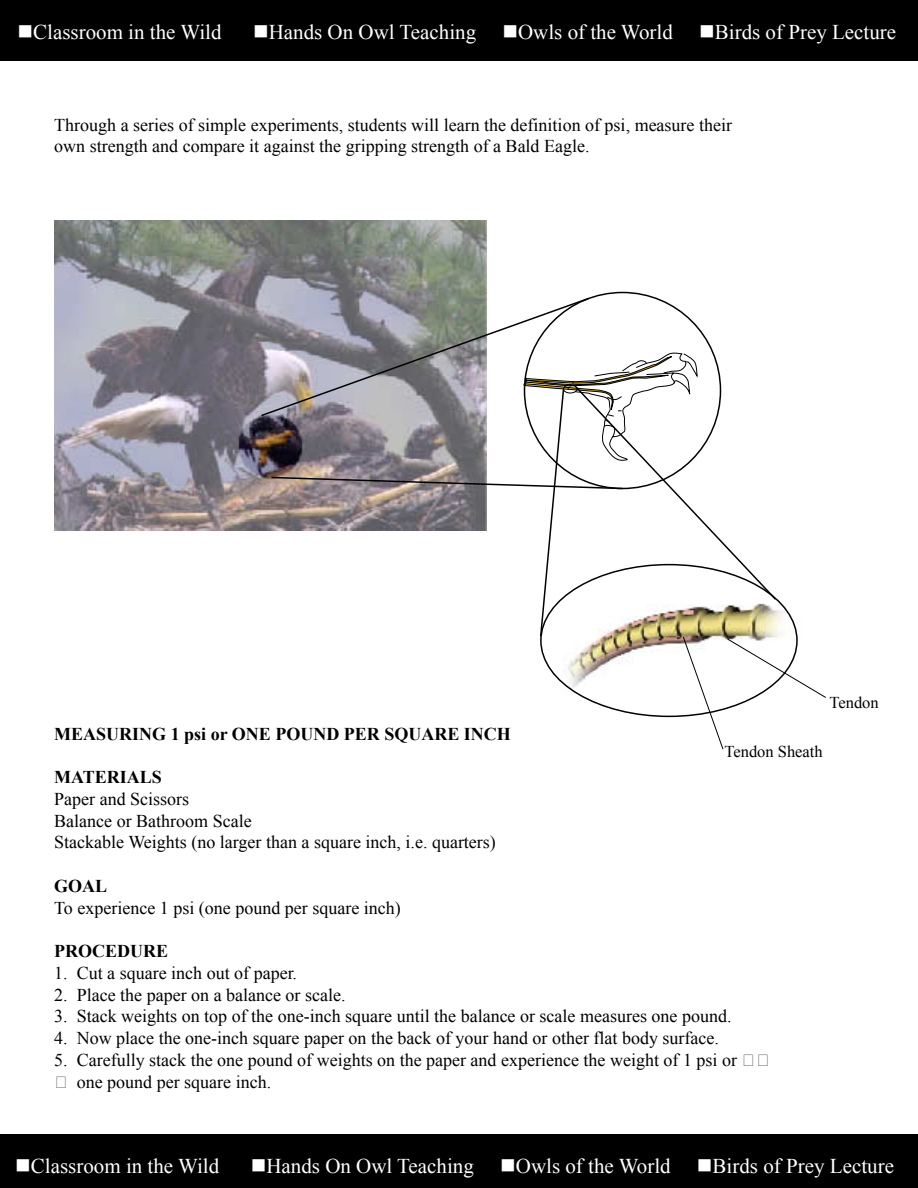
<style>
.page{position:relative;width:918px;height:1188px;background:#fff}
.page>*{position:absolute;margin:0;border:0;box-sizing:border-box;transform-origin:0 0}
.t1{font:21px "Times New Roman";color:#fff}
.t2{font:18px/21.8px "Times New Roman";color:#000}
.t3{font:700 18px "Times New Roman";color:#000}
.t4{font:16.5px "Times New Roman";color:#000}
</style>
<div class="page">
<div style="left:0;top:0;width:918px;height:61px;background:#000"></div>
<div style="left:0;top:1134px;width:918px;height:54px;background:#000"></div>
<img style="left:55px;top:220px;width:432px;height:311px">
<svg style="left:260px;top:297px;width:566px;height:453px"></svg>
<p class="t1" style="left:17px;top:25px;width:206px">■Classroom in the Wild</p>
<p class="t1" style="left:253px;top:25px;width:645px">■Hands On Owl Teaching ■Owls of the World ■Birds of Prey Lecture</p>
<p class="t2" style="left:54px;top:116px;width:679px">Through a series of simple experiments, students will learn the definition of psi, measure their own strength and compare it against the gripping strength of a Bald Eagle.</p>
<p class="t4" style="left:830px;top:697px;width:51px">Tendon</p>
<p class="t3" style="left:54px;top:728px;width:458px">MEASURING 1 psi or ONE POUND PER SQUARE INCH</p>
<p class="t3" style="left:54px;top:771px;width:109px">MATERIALS</p>
<p class="t2" style="left:54px;top:790px;width:443px">Paper and Scissors<br>Balance or Bathroom Scale<br>Stackable Weights (no larger than a square inch, i.e. quarters)</p>
<p class="t3" style="left:54px;top:880px;width:55px">GOAL</p>
<p class="t2" style="left:54px;top:899px;width:348px">To experience 1 psi (one pound per square inch)</p>
<p class="t3" style="left:54px;top:945px;width:115px">PROCEDURE</p>
<p class="t2" style="left:54px;top:964px;width:244px">1. Cut a square inch out of paper.</p>
<p class="t2" style="left:54px;top:986px;width:293px">2. Place the paper on a balance or scale.</p>
<p class="t2" style="left:54px;top:1007px;width:679px">3. Stack weights on top of the one-inch square until the balance or scale measures one pound.</p>
<p class="t2" style="left:54px;top:1029px;width:666px">4. Now place the one-inch square paper on the back of your hand or other flat body surface.</p>
<p class="t2" style="left:77px;top:1051px;width:662px;text-indent:-22px">5. Carefully stack the one pound of weights on the paper and experience the weight of 1 psi or one pound per square inch.</p>
<p class="t4" style="left:724px;top:746px;width:100px">Tendon Sheath</p>
<p class="t1" style="left:15px;top:1159px;width:206px">■Classroom in the Wild</p>
<p class="t1" style="left:251px;top:1159px;width:645px">■Hands On Owl Teaching ■Owls of the World ■Birds of Prey Lecture</p>
</div>
